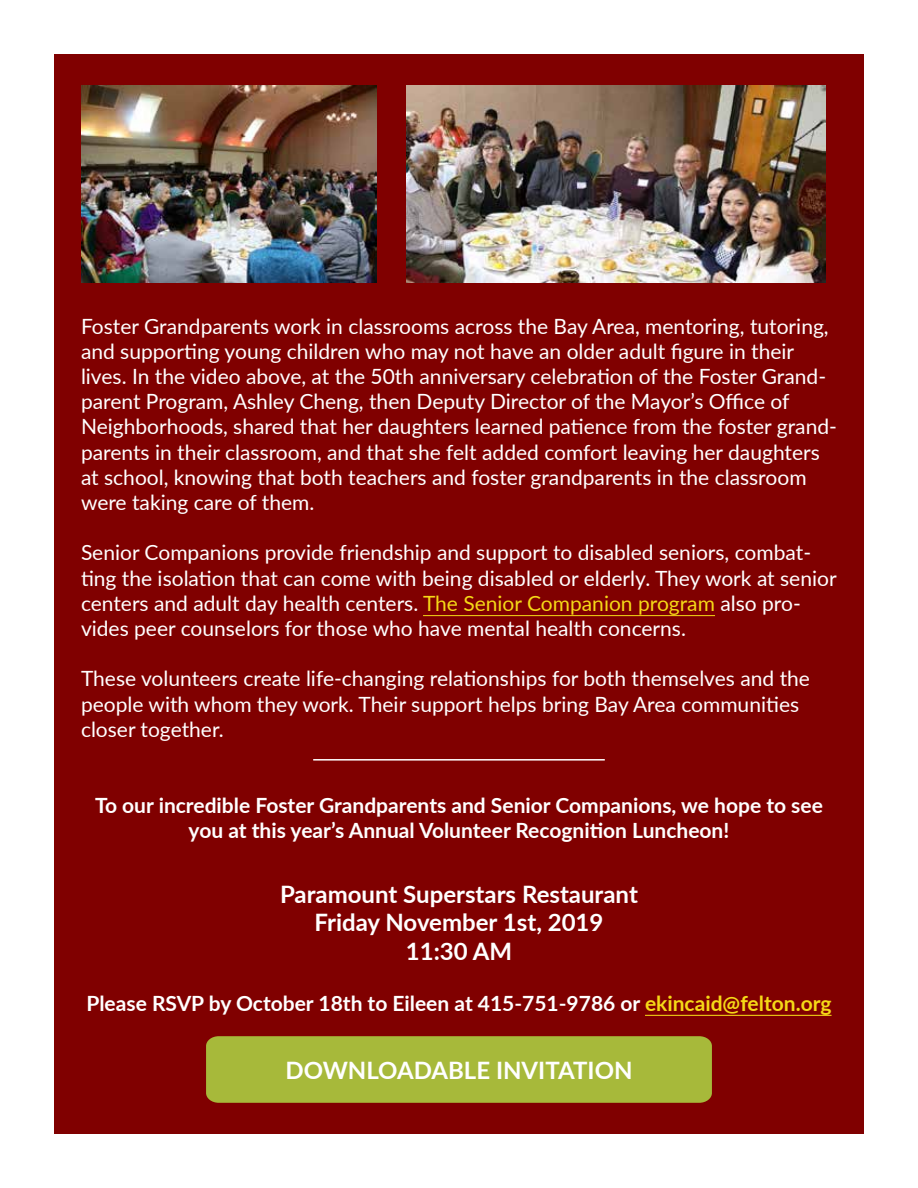
<style>
.page{position:relative;width:918px;height:1188px;background:#fff}
.page>*{position:absolute;margin:0;border:0;box-sizing:border-box;transform-origin:0 0}
.t1{font:700 24px/28.8px "Lato";color:#fff;text-align:center}
.t2{font:21px/25.2px "Lato";color:#fff}
.t3{font:700 21px/25.2px "Lato";color:#fff;text-align:center}
.s1{color:#f5d917}
</style>
<div class="page">
<div style="left:54px;top:54px;width:810px;height:1080px;background:#800000"></div>
<hr style="left:423px;top:615px;width:292px;height:1px;background:#f5d917">
<hr style="left:645px;top:1015px;width:187px;height:1px;background:#f5d917">
<div style="left:206px;top:1036px;width:506px;height:67px;background:#a7b93a"></div>
<hr style="left:313px;top:759px;width:292px;height:2px;background:#fff">
<img style="left:81px;top:86px;width:296px;height:197px">
<img style="left:407px;top:86px;width:418px;height:197px">
<p class="t2" style="left:81px;top:312px;width:757px">Foster Grandparents work in classrooms across the Bay Area, mentoring, tutoring, and supporting young children who may not have an older adult figure in their lives. In the video above, at the 50th anniversary celebration of the Foster Grand&shy;parent Program, Ashley Cheng, then Deputy Director of the Mayor’s Office of Neighborhoods, shared that her daughters learned patience from the foster grand&shy;parents in their classroom, and that she felt added comfort leaving her daughters at school, knowing that both teachers and foster grandparents in the classroom were taking care of them.</p>
<p class="t2" style="left:81px;top:539px;width:757px">Senior Companions provide friendship and support to disabled seniors, combat&shy;ting the isolation that can come with being disabled or elderly. They work at senior centers and adult day health centers. <span class="s1">The Senior Companion program</span> also pro&shy;vides peer counselors for those who have mental health concerns.</p>
<p class="t2" style="left:81px;top:665px;width:731px">These volunteers create life-changing relationships for both themselves and the people with whom they work. Their support helps bring Bay Area communities closer together.</p>
<p class="t3" style="left:95px;top:791px;width:729px">To our incredible Foster Grandparents and Senior Companions, we hope to see you at this year’s Annual Volunteer Recognition Luncheon!</p>
<p class="t1" style="left:280px;top:878px;width:359px">Paramount Superstars Restaurant<br>Friday November 1st, 2019<br>11:30 AM</p>
<p class="t3" style="left:86px;top:989px;width:747px">Please RSVP by October 18th to Eileen at 415-751-9786 or <span class="s1">ekincaid@felton.org</span></p>
<p class="t1" style="left:285px;top:1055px;width:349px">DOWNLOADABLE INVITATION</p>
</div>
